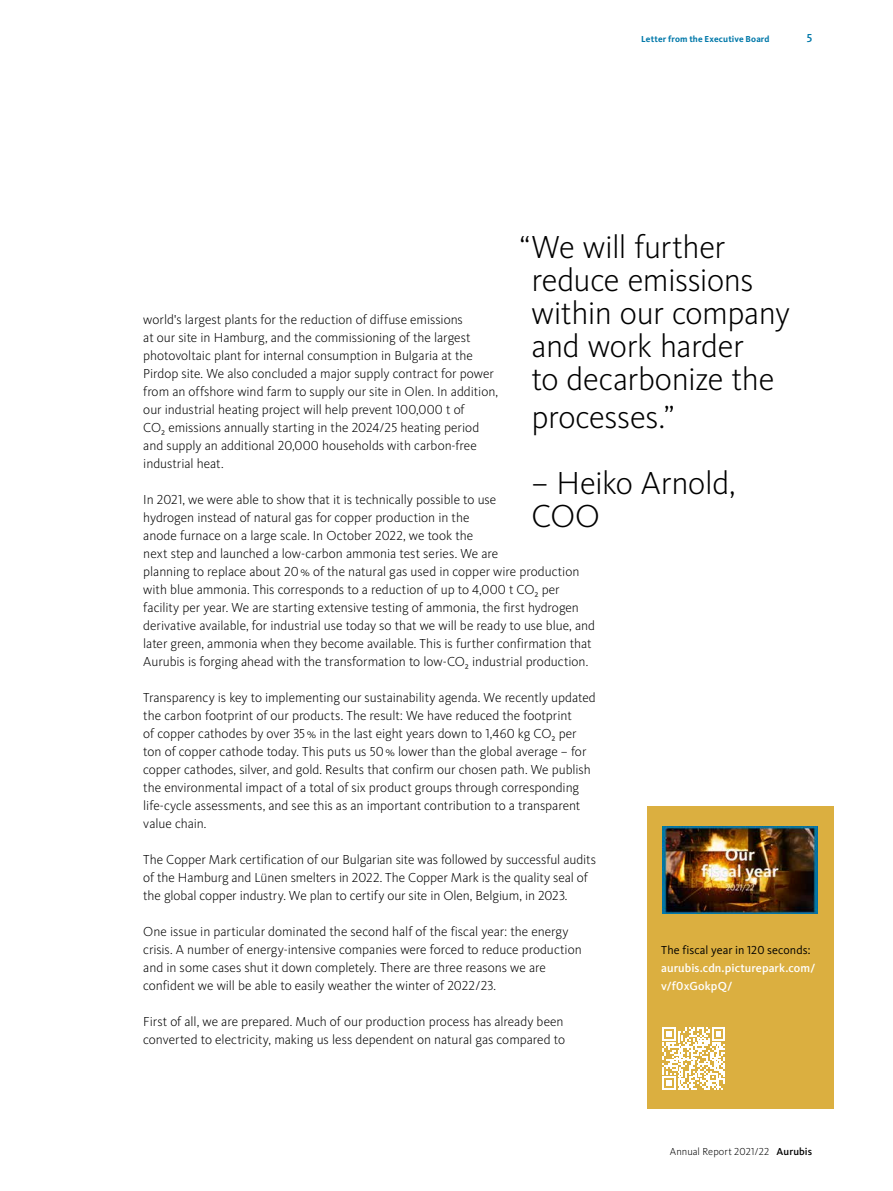
<style>
.page{position:relative;width:893px;height:1191px;background:#fff}
.page>*{position:absolute;margin:0;border:0;box-sizing:border-box;transform-origin:0 0}
.t1{font:300 33px/33px "Kievit Pro";letter-spacing:-.015em;color:#000}
.t2{font:300 13.5px/18px "Kievit Pro";letter-spacing:-.005em;color:#000}
.t3{font:500 12px/18px "Kievit Pro";letter-spacing:.005em;color:#fff}
.t4{font:12px "Kievit Pro";letter-spacing:.005em;color:#000}
.t5{font:500 12px "Kievit Pro";color:#0078a9}
.t6{font:300 10.5px "Kievit Pro";letter-spacing:.005em;color:#000}
.t7{font:700 9px "Kievit Pro";letter-spacing:.015em;color:#0078a9}
.s1{font-weight:500}
</style>
<div class="page">
<div style="left:647px;top:806px;width:186px;height:302px;background:#dbaf40"></div>
<img style="left:662px;top:826px;width:156px;height:87px">
<svg style="left:662px;top:1027px;width:63px;height:62px"></svg>
<p class="t7" style="left:641px;top:33px;width:130px">Letter from the Executive Board</p>
<p class="t5" style="left:807px;top:31px;width:7px">5</p>
<h1 class="t1" style="left:532px;top:230px;width:260px;text-indent:-12px">“We will further reduce emissions within our company and work harder<br>to decarbonize the</h1>
<h1 class="t1" style="left:532px;top:400px;width:144px">processes.”</h1>
<h1 class="t1" style="left:532px;top:466px;width:206px">– Heiko Arnold,<br>COO</h1>
<p class="t2" style="left:143px;top:310px;width:356px">world's largest plants for the reduction of diffuse emissions<br>at our site in Hamburg, and the commissioning of the largest photovoltaic plant for internal consumption in Bulgaria at the Pirdop site. We also concluded a major supply contract for power from an offshore wind farm to supply our site in Olen. In addition, our industrial heating project will help prevent 100,000 t of<br>CO2 emissions annually starting in the 2024/25 heating period and supply an additional 20,000 households with carbon-free industrial heat.</p>
<p class="t2" style="left:143px;top:490px;width:453px">In 2021, we were able to show that it is technically possible to use<br>hydrogen instead of natural gas for copper production in the<br>anode furnace on a large scale. In October 2022, we took the<br>next step and launched a low-carbon ammonia test series. We are<br>planning to replace about 20% of the natural gas used in copper wire production with blue ammonia. This corresponds to a reduction of up to 4,000 t CO2 per facility per year. We are starting extensive testing of ammonia, the first hydrogen derivative available, for industrial use today so that we will be ready to use blue, and later green, ammonia when they become available. This is further confirmation that Aurubis is forging ahead with the transformation to low-CO2 industrial production.</p>
<p class="t2" style="left:143px;top:688px;width:454px">Transparency is key to implementing our sustainability agenda. We recently updated the carbon footprint of our products. The result: We have reduced the footprint<br>of copper cathodes by over 35% in the last eight years down to 1,460 kg CO₂ per ton of copper cathode today. This puts us 50% lower than the global average – for copper cathodes, silver, and gold. Results that confirm our chosen path. We publish the environmental impact of a total of six product groups through corresponding life-cycle assessments, and see this as an important contribution to a transparent value chain.</p>
<p class="t2" style="left:143px;top:850px;width:454px">The Copper Mark certification of our Bulgarian site was followed by successful audits of the Hamburg and Lünen smelters in 2022. The Copper Mark is the quality seal of the global copper industry. We plan to certify our site in Olen, Belgium, in 2023.</p>
<p class="t2" style="left:143px;top:922px;width:440px">One issue in particular dominated the second half of the fiscal year: the energy crisis. A number of energy-intensive companies were forced to reduce production and in some cases shut it down completely. There are three reasons we are confident we will be able to easily weather the winter of 2022/23.</p>
<p class="t2" style="left:143px;top:1012px;width:423px">First of all, we are prepared. Much of our production process has already been converted to electricity, making us less dependent on natural gas compared to</p>
<p class="t4" style="left:661px;top:943px;width:151px">The fiscal year in 120 seconds:</p>
<p class="t3" style="left:661px;top:959px;width:155px">aurubis.cdn.picturepark.com/ v/f0xGokpQ/</p>
<p class="t6" style="left:670px;top:1145px;width:144px">Annual Report 2021/22 <span class="s1">Aurubis</span></p>
</div>
